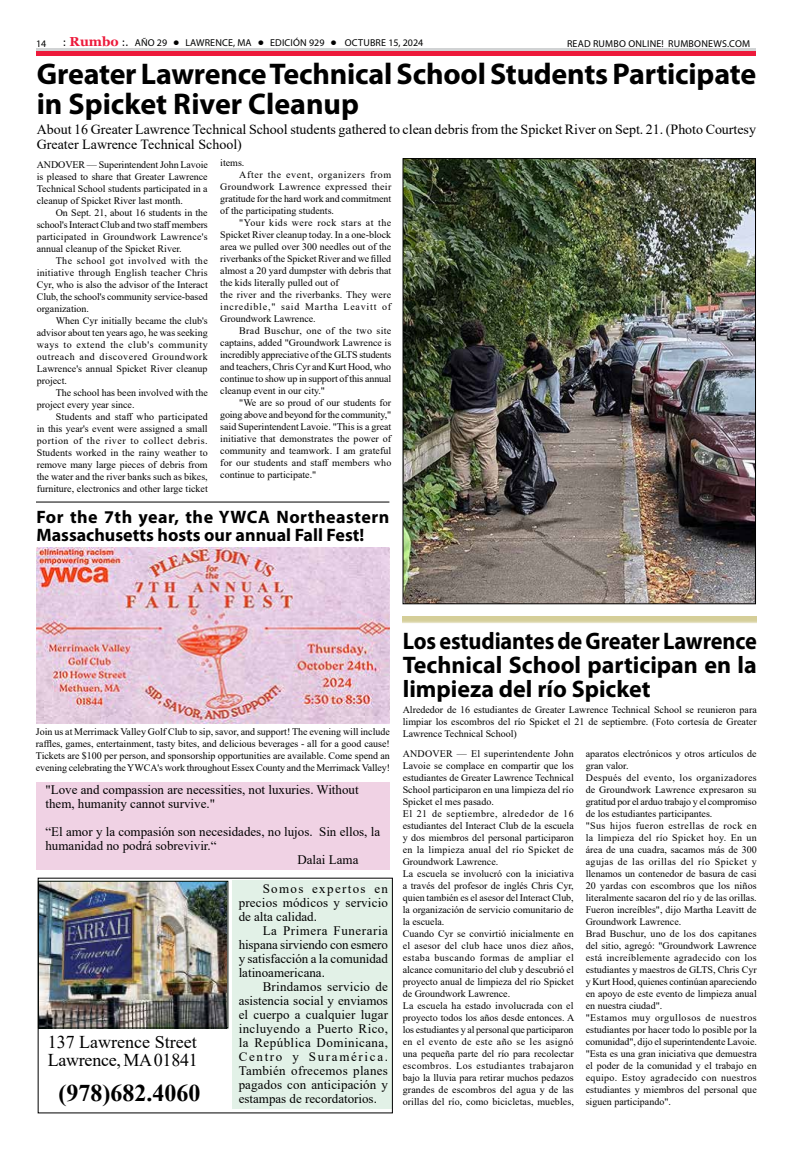
<style>
.page{position:relative;width:792px;height:1152px;background:#fff}
.page>*{position:absolute;margin:0;border:0;box-sizing:border-box;transform-origin:0 0}
.t1{font:700 30px/30px "Myriad Pro";letter-spacing:-.005em;color:#000}
.t2{font:700 24px/24px "Myriad Pro";color:#000;text-align:justify;scale:.93 1}
.t3{font:700 24px "Times New Roman";color:#000}
.t4{font:700 18px/18px "Myriad Pro";color:#000}
.t5{font:18px/18px "Times New Roman";color:#000}
.t6{font:14px/15px "Times New Roman";color:#000}
.t7{font:13px/14px "Times New Roman";color:#000;text-align:justify}
.t8{font:10px/12px "Times New Roman";color:#000;text-align:justify}
.t9{font:10px "Myriad Pro";letter-spacing:.02em;color:#000}
.t10{font:10px "Times New Roman";letter-spacing:.035em;color:#000}
.t11{font:10px "Times New Roman";letter-spacing:.08em;color:#000}
.t12{font:10px "Times New Roman";letter-spacing:.06em;color:#000}
.t13{font:10px "Times New Roman";letter-spacing:.045em;color:#000}
.s1{font-family:"Tahoma"}
.s2{font-family:"Georgia";font-weight:700;font-size:13px;color:#ed1a3b}
.s3{font-family:"Tahoma";font-weight:700;color:#fff}
</style>
<div class="page">
<div style="left:36px;top:51px;width:720px;height:5px;background:#ed1a3b"></div>
<hr style="left:36px;top:48px;width:720px;height:2px;background:#d1d3d4">
<div style="left:232px;top:880px;width:161px;height:229px;background:#e2f1e7"></div>
<img style="left:40px;top:883px;width:186px;height:143px">
<div style="left:38px;top:881px;width:190px;height:147px;border:1px solid #000c02"></div>
<div style="left:38px;top:878px;width:355px;height:235px;border:1px solid #000"></div>
<img style="left:36px;top:547px;width:353px;height:176px">
<svg style="left:403px;top:616px;width:354px;height:7px;background:#d8d2a1"></svg>
<img style="left:405px;top:160px;width:349px;height:442px">
<div style="left:403px;top:158px;width:353px;height:446px;border:1px solid #000"></div>
<hr style="left:36px;top:502px;width:353px;height:1px;background:#000">
<div style="left:36px;top:782px;width:354px;height:88px;background:#f0d2e4"></div>
<p class="t9" style="left:36px;top:37px;width:12px">14</p>
<p class="t9" style="left:63px;top:36px;width:362px"><span class="s1">:</span> <span class="s2">Rumbo</span> <span class="s1">:.</span> AÑO 29 <span class="s3">•</span> LAWRENCE, MA <span class="s3">•</span> EDICIÓN 929 <span class="s3">•</span> OCTUBRE 15, 2024</p>
<p class="t9" style="left:567px;top:37px;width:185px">READ RUMBO ONLINE! RUMBONEWS.COM</p>
<h1 class="t1" style="left:37px;top:58px;width:721px">Greater Lawrence Technical School Students Participate in Spicket River Cleanup</h1>
<h3 class="t6" style="left:37px;top:121px;width:721px">About 16 Greater Lawrence Technical School students gathered to clean debris from the Spicket River on Sept. 21. (Photo Courtesy<br>Greater Lawrence Technical School)</h3>
<p class="t8" style="left:37px;top:158px;width:173px">ANDOVER — Superintendent John Lavoie is pleased to share that Greater Lawrence Technical School students participated in a cleanup of Spicket River last month.</p>
<p class="t8" style="left:37px;top:206px;width:173px;text-indent:19px">On Sept. 21, about 16 students in the school's Interact Club and two staff members participated in Groundwork Lawrence's annual cleanup of the Spicket River.</p>
<p class="t8" style="left:37px;top:254px;width:173px;text-indent:19px">The school got involved with the initiative through English teacher Chris Cyr, who is also the advisor of the Interact Club, the school's community service-based organization.</p>
<p class="t8" style="left:37px;top:314px;width:173px;text-indent:19px">When Cyr initially became the club's advisor about ten years ago, he was seeking ways to extend the club's community outreach and discovered Groundwork Lawrence's annual Spicket River cleanup project.</p>
<p class="t8" style="left:37px;top:386px;width:173px;text-indent:19px">The school has been involved with the project every year since.</p>
<p class="t8" style="left:37px;top:410px;width:173px;text-indent:19px">Students and staff who participated in this year's event were assigned a small portion of the river to collect debris.<br>Students worked in the rainy weather to remove many large pieces of debris from the water and the river banks such as bikes, furniture, electronics and other large ticket</p>
<p class="t8" style="left:220px;top:156px;width:26px">items.</p>
<p class="t12" style="left:239px;top:168px;width:153px">After the event, organizers from</p>
<p class="t10" style="left:220px;top:180px;width:173px">Groundwork Lawrence expressed their</p>
<p class="t8" style="left:220px;top:192px;width:173px">gratitude for the hard work and commitment</p>
<p class="t8" style="left:220px;top:204px;width:115px">of the participating students.</p>
<p class="t13" style="left:239px;top:216px;width:154px">"Your kids were rock stars at the</p>
<p class="t8" style="left:220px;top:228px;width:172px">Spicket River cleanup today. In a one-block</p>
<p class="t8" style="left:220px;top:240px;width:173px">area we pulled over 300 needles out of the</p>
<p class="t8" style="left:220px;top:252px;width:172px">riverbanks of the Spicket River and we filled</p>
<p class="t8" style="left:220px;top:264px;width:173px">almost a 20 yard dumpster with debris that</p>
<p class="t8" style="left:220px;top:276px;width:120px">the kids literally pulled out of</p>
<p class="t8" style="left:220px;top:288px;width:172px">the river and the riverbanks. They were</p>
<p class="t11" style="left:220px;top:300px;width:172px">incredible," said Martha Leavitt of</p>
<p class="t8" style="left:220px;top:312px;width:97px">Groundwork Lawrence.</p>
<p class="t10" style="left:239px;top:324px;width:154px">Brad Buschur, one of the two site</p>
<p class="t8" style="left:220px;top:336px;width:172px">captains, added "Groundwork Lawrence is</p>
<p class="t8" style="left:220px;top:348px;width:173px">incredibly appreciative of the GLTS students</p>
<p class="t8" style="left:220px;top:360px;width:172px">and teachers, Chris Cyr and Kurt Hood, who</p>
<p class="t8" style="left:220px;top:372px;width:173px">continue to show up in support of this annual</p>
<p class="t8" style="left:220px;top:384px;width:106px">cleanup event in our city."</p>
<p class="t8" style="left:239px;top:396px;width:153px">"We are so proud of our students for</p>
<p class="t8" style="left:220px;top:408px;width:172px">going above and beyond for the community,"</p>
<p class="t8" style="left:220px;top:420px;width:173px">said Superintendent Lavoie. "This is a great</p>
<p class="t8" style="left:220px;top:432px;width:173px">initiative that demonstrates the power of</p>
<p class="t8" style="left:220px;top:444px;width:173px">community and teamwork. I am grateful</p>
<p class="t8" style="left:220px;top:456px;width:173px">for our students and staff members who</p>
<p class="t8" style="left:220px;top:468px;width:98px">continue to participate."</p>
<h3 class="t4" style="left:36px;top:507px;width:354px">For the 7th year, the YWCA Northeastern<br>Massachusetts hosts our annual Fall Fest!</h3>
<p class="t8" style="left:36px;top:725px;width:356px">Join us at Merrimack Valley Golf Club to sip, savor, and support! The evening will include raffles, games, entertainment, tasty bites, and delicious beverages - all for a good cause!<br>Tickets are $100 per person, and sponsorship opportunities are available. Come spend an evening celebrating the YWCA's work throughout Essex County and the Merrimack Valley!</p>
<h3 class="t7" style="left:45px;top:782px;width:315px">"Love and compassion are necessities, not luxuries. Without them, humanity cannot survive."</h3>
<h3 class="t7" style="left:45px;top:824px;width:336px">“El amor y la compasión son necesidades, no lujos. Sin ellos, la</h3>
<h3 class="t7" style="left:45px;top:838px;width:173px">humanidad no podrá sobrevivir.“</h3>
<h3 class="t7" style="left:297px;top:852px;width:63px">Dalai Lama</h3>
<h3 class="t5" style="left:48px;top:1032px;width:152px">137 Lawrence Street<br>Lawrence, MA 01841</h3>
<h2 class="t3" style="left:59px;top:1076px;width:143px">(978)682.4060</h2>
<h3 class="t7" style="left:239px;top:882px;width:151px;text-indent:24px">Somos expertos en precios módicos y servicio de alta calidad.</h3>
<h3 class="t7" style="left:239px;top:924px;width:151px;text-indent:24px">La Primera Funeraria hispana sirviendo con esmero y satisfacción a la comunidad latinoamericana.</h3>
<h3 class="t7" style="left:239px;top:980px;width:151px;text-indent:24px">Brindamos servicio de asistencia social y enviamos el cuerpo a cualquier lugar incluyendo a Puerto Rico, la República Dominicana, Centro y Suramérica.<br>También ofrecemos planes pagados con anticipación y estampas de recordatorios.</h3>
<h2 class="t2" style="left:403px;top:628px;width:382px">Los estudiantes de Greater Lawrence Technical School participan en la limpieza del río Spicket</h2>
<p class="t8" style="left:403px;top:704px;width:356px">Alrededor de 16 estudiantes de Greater Lawrence Technical School se reunieron para limpiar los escombros del río Spicket el 21 de septiembre. (Foto cortesía de Greater Lawrence Technical School)</p>
<p class="t8" style="left:403px;top:748px;width:173px;text-align:left">ANDOVER — El superintendente John Lavoie se complace en compartir que los estudiantes de Greater Lawrence Technical School participaron en una limpieza del río Spicket el mes pasado.<br>El 21 de septiembre, alrededor de 16 estudiantes del Interact Club de la escuela y dos miembros del personal participaron en la limpieza anual del río Spicket de Groundwork Lawrence.<br>La escuela se involucró con la iniciativa a través del profesor de inglés Chris Cyr, quien también es el asesor del Interact Club, la organización de servicio comunitario de la escuela.<br>Cuando Cyr se convirtió inicialmente en el asesor del club hace unos diez años, estaba buscando formas de ampliar el alcance comunitario del club y descubrió el proyecto anual de limpieza del río Spicket de Groundwork Lawrence.<br>La escuela ha estado involucrada con el proyecto todos los años desde entonces. A los estudiantes y al personal que participaron en el evento de este año se les asignó una pequeña parte del río para recolectar escombros. Los estudiantes trabajaron bajo la lluvia para retirar muchos pedazos grandes de escombros del agua y de las orillas del río, como bicicletas, muebles,</p>
<p class="t8" style="left:586px;top:748px;width:173px;text-align:left">aparatos electrónicos y otros artículos de gran valor.<br>Después del evento, los organizadores de Groundwork Lawrence expresaron su gratitud por el arduo trabajo y el compromiso de los estudiantes participantes.<br>"Sus hijos fueron estrellas de rock en la limpieza del río Spicket hoy. En un área de una cuadra, sacamos más de 300 agujas de las orillas del río Spicket y llenamos un contenedor de basura de casi 20 yardas con escombros que los niños literalmente sacaron del río y de las orillas.<br>Fueron increíbles", dijo Martha Leavitt de Groundwork Lawrence.<br>Brad Buschur, uno de los dos capitanes del sitio, agregó: "Groundwork Lawrence está increíblemente agradecido con los estudiantes y maestros de GLTS, Chris Cyr y Kurt Hood, quienes continúan apareciendo en apoyo de este evento de limpieza anual en nuestra ciudad".<br>"Estamos muy orgullosos de nuestros estudiantes por hacer todo lo posible por la comunidad", dijo el superintendente Lavoie. "Esta es una gran iniciativa que demuestra el poder de la comunidad y el trabajo en equipo. Estoy agradecido con nuestros estudiantes y miembros del personal que siguen participando".</p>
</div>
